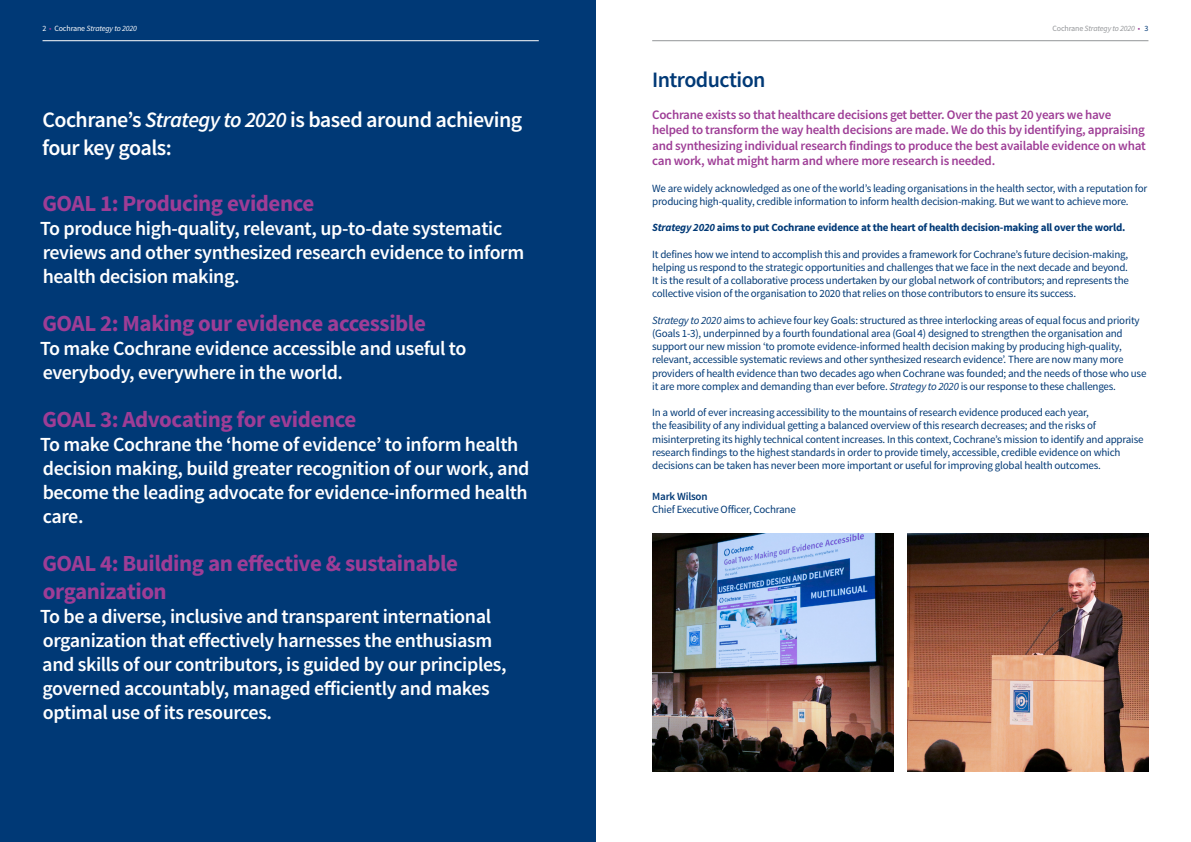
<style>
.page{position:relative;width:1191px;height:842px;background:#fff}
.page>*{position:absolute;margin:0;border:0;box-sizing:border-box;transform-origin:0 0}
.t1{font:700 23px/28px "Source Sans Pro";letter-spacing:-.02em;color:#9e3d96}
.t2{font:600 22px/28px "Source Sans Pro";letter-spacing:-.025em;color:#fff}
.t3{font:600 22px "Source Sans Pro";letter-spacing:-.025em;color:#003976}
.t4{font:600 20px/24px "Source Sans Pro";letter-spacing:-.02em;color:#fff}
.t5{font:600 13px/15.6px "Source Sans Pro";letter-spacing:-.02em;color:#9e3d96}
.t6{font:11px/13.2px "Source Sans Pro";letter-spacing:-.02em;color:#003976}
.t7{font:700 11px "Source Sans Pro";letter-spacing:-.02em;color:#003976}
.t8{font:600 11px "Source Sans Pro";letter-spacing:-.02em;color:#003976}
.t9{font:italic 8px "Source Sans Pro";letter-spacing:-.02em;color:#939598}
.t10{font:italic 8px "Source Sans Pro";letter-spacing:-.02em;color:#fff}
.s1{font-style:normal}
.s2{font-style:normal;color:#9e3d96}
.s3{font-style:italic}
.s4{font-style:normal;color:#003976}
</style>
<div class="page">
<hr style="left:652px;top:41px;width:496px;height:1px;background:#939598">
<div style="left:0;top:0;width:595px;height:842px;background:#003976"></div>
<hr style="left:43px;top:41px;width:496px;height:1px;background:#fff">
<img style="left:652px;top:533px;width:241px;height:238px">
<img style="left:907px;top:533px;width:241px;height:238px">
<p class="t10" style="left:43px;top:23px;width:96px"><span class="s1">2</span> <span class="s2">•</span> <span class="s1">Cochrane</span> Strategy to 2020</p>
<h2 class="t2" style="left:42px;top:106px;width:482px">Cochrane’s <span class="s3">Strategy to 2020</span> is based around achieving four key goals:</h2>
<h1 class="t1" style="left:42px;top:190px;width:273px">GOAL 1: Producing evidence</h1>
<h3 class="t4" style="left:40px;top:216px;width:485px">To produce high-quality, relevant, up-to-date systematic reviews and other synthesized research evidence to inform health decision making.</h3>
<h1 class="t1" style="left:42px;top:310px;width:385px">GOAL 2: Making our evidence accessible</h1>
<h3 class="t4" style="left:40px;top:336px;width:428px">To make Cochrane evidence accessible and useful to everybody, everywhere in the world.</h3>
<h1 class="t1" style="left:42px;top:406px;width:315px">GOAL 3: Advocating for evidence</h1>
<h3 class="t4" style="left:40px;top:432px;width:491px">To make Cochrane the ‘home of evidence’ to inform health decision making, build greater recognition of our work, and become the leading advocate for evidence-informed health care.</h3>
<h1 class="t1" style="left:42px;top:550px;width:417px">GOAL 4: Building an effective &amp; sustainable organization</h1>
<p class="t4" style="left:40px;top:604px;width:468px">To be a diverse, inclusive and transparent international organization that effectively harnesses the enthusiasm and skills of our contributors, is guided by our principles, governed accountably, managed efficiently and makes optimal use of its resources.</p>
<p class="t9" style="left:1052px;top:23px;width:97px"><span class="s1">Cochrane</span> Strategy to 2020 <span class="s2">•</span> <span class="s4">3</span></p>
<h2 class="t3" style="left:652px;top:66px;width:115px">Introduction</h2>
<p class="t5" style="left:652px;top:107px;width:495px">Cochrane exists so that healthcare decisions get better. Over the past 20 years we have helped to transform the way health decisions are made. We do this by identifying, appraising and synthesizing individual research findings to produce the best available evidence on what can work, what might harm and where more research is needed.</p>
<p class="t6" style="left:652px;top:182px;width:496px">We are widely acknowledged as one of the world’s leading organisations in the health sector, with a reputation for producing high-quality, credible information to inform health decision-making. But we want to achieve more.</p>
<p class="t7" style="left:652px;top:221px;width:475px"><span class="s3">Strategy 2020</span> aims to put Cochrane evidence at the heart of health decision-making all over the world.</p>
<p class="t6" style="left:652px;top:248px;width:478px;text-align:justify">It defines how we intend to accomplish this and provides a framework for Cochrane’s future decision-making, helping us respond to the strategic opportunities and challenges that we face in the next decade and beyond.<br>It is the result of a collaborative process undertaken by our global network of contributors; and represents the collective vision of the organisation to 2020 that relies on those contributors to ensure its success.</p>
<p class="t6" style="left:652px;top:314px;width:496px"><span class="s3">Strategy to 2020</span> aims to achieve four key Goals: structured as three interlocking areas of equal focus and priority (Goals 1-3), underpinned by a fourth foundational area (Goal 4) designed to strengthen the organisation and support our new mission ‘to promote evidence-informed health decision making by producing high-quality, relevant, accessible systematic reviews and other synthesized research evidence’. There are now many more providers of health evidence than two decades ago when Cochrane was founded; and the needs of those who use it are more complex and demanding than ever before. <span class="s3">Strategy to 2020</span> is our response to these challenges.</p>
<p class="t6" style="left:652px;top:406px;width:493px">In a world of ever increasing accessibility to the mountains of research evidence produced each year,<br>the feasibility of any individual getting a balanced overview of this research decreases; and the risks of misinterpreting its highly technical content increases. In this context, Cochrane’s mission to identify and appraise research findings to the highest standards in order to provide timely, accessible, credible evidence on which decisions can be taken has never been more important or useful for improving global health outcomes.</p>
<p class="t8" style="left:652px;top:489px;width:57px">Mark Wilson</p>
<p class="t6" style="left:652px;top:503px;width:145px">Chief Executive Officer, Cochrane</p>
</div>
